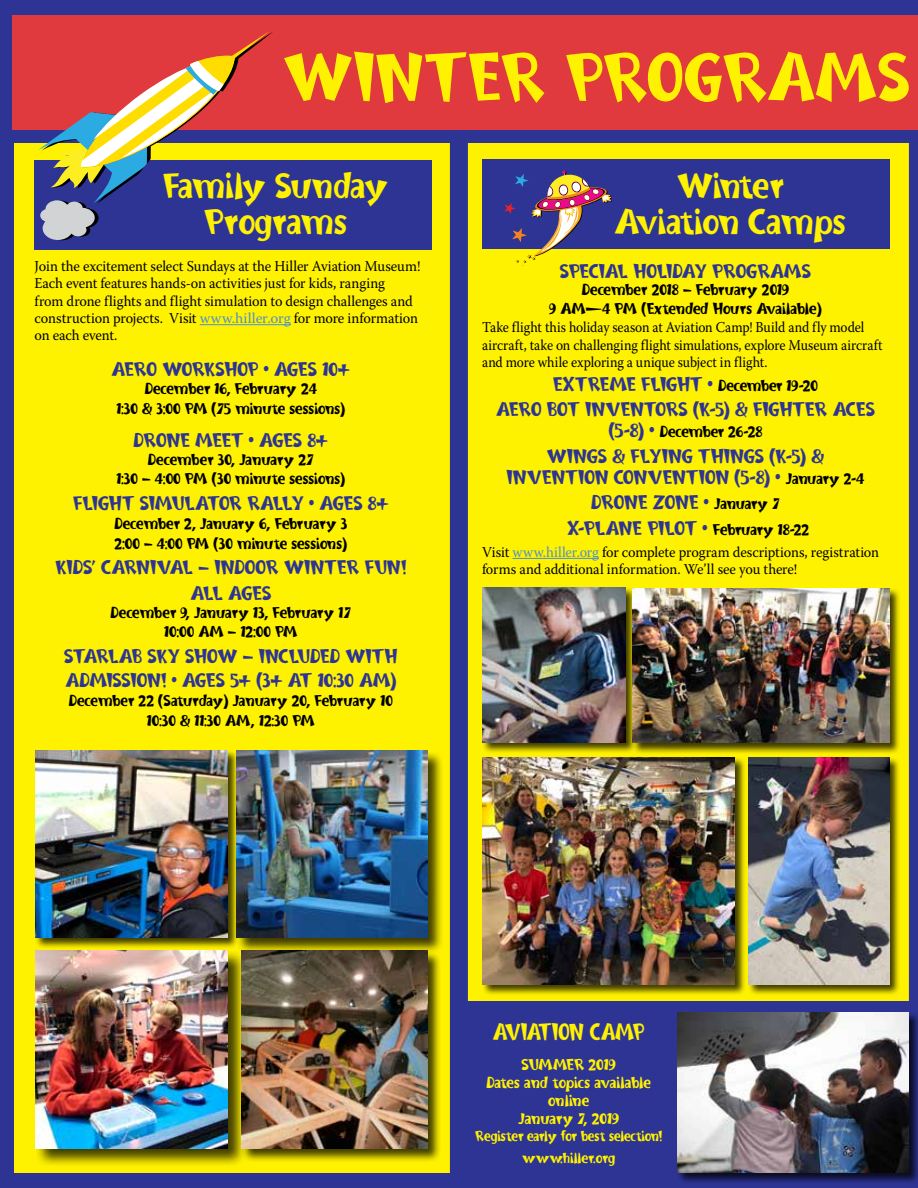
<style>
.page{position:relative;width:918px;height:1188px;background:#2d3494}
.page>*{position:absolute;margin:0;border:0;box-sizing:border-box;transform-origin:0 0}
.t1{font:78px "Burweed ICG";color:#fff200}
.t2{font:40.5px/36px "Burweed ICG";letter-spacing:-.01em;color:#fff200;text-align:center}
.t3{font:27px "Burweed ICG";letter-spacing:-.015em;color:#fff200;scale:.89 1}
.t4{font:22.5px/25.5px "Burweed ICG";letter-spacing:-.015em;color:#2d3494;text-align:center}
.t5{font:18px/19.5px "Burweed ICG";color:#000;text-align:center}
.t6{font:18px/18px "Burweed ICG";color:#fff200;text-align:center}
.t7{font:16.5px/22.5px "Burweed ICG";letter-spacing:-.01em;color:#fff200;text-align:center;scale:.96 1}
.t8{font:15px/17.2px "Warnock Pro";letter-spacing:-.005em;color:#000;scale:.95 1}
.t9{font:15px/17.2px "Warnock Pro";letter-spacing:-.005em;color:#000;scale:.9 1}
.s1{color:#5091cd}
.s2{font-size:18px;color:#000}
.s3{font-size:22.5px;color:#2d3494}
</style>
<div class="page">
<div style="left:12px;top:15px;width:906px;height:115px;background:#e03a3e"></div>
<div style="left:14px;top:143px;width:904px;height:1029px;background:#fff200"></div>
<div style="left:482px;top:159px;width:407px;height:90px;background:#2d3494"></div>
<hr style="left:512px;top:558px;width:87px;height:1px;background:#5091cd">
<div style="left:481px;top:587px;width:156px;height:167px;background:#000;opacity:.75"></div>
<img style="left:482px;top:587px;width:143px;height:155px">
<div style="left:748px;top:757px;width:152px;height:239px;background:#000;opacity:.75"></div>
<img style="left:748px;top:758px;width:141px;height:227px">
<div style="left:632px;top:588px;width:269px;height:167px;background:#000;opacity:.75"></div>
<img style="left:633px;top:588px;width:256px;height:155px">
<div style="left:481px;top:757px;width:265px;height:239px;background:#000;opacity:.75"></div>
<img style="left:482px;top:757px;width:252px;height:228px">
<div style="left:457px;top:1002px;width:461px;height:186px;background:#2d3494"></div>
<div style="left:909px;top:136px;width:9px;height:1052px;background:#2d3494"></div>
<div style="left:450px;top:136px;width:18px;height:1052px;background:#2d3494"></div>
<div style="left:35px;top:160px;width:397px;height:90px;background:#2d3494"></div>
<hr style="left:200px;top:324px;width:91px;height:1px;background:#5091cd">
<svg style="left:38px;top:31px;width:235px;height:210px"></svg>
<div style="left:677px;top:1012px;width:241px;height:172px;background:#000;opacity:.75"></div>
<img style="left:677px;top:1012px;width:232px;height:161px">
<svg style="left:504px;top:170px;width:108px;height:96px"></svg>
<div style="left:34px;top:950px;width:213px;height:218px;background:#000;opacity:.75"></div>
<img style="left:35px;top:951px;width:192px;height:197px">
<div style="left:241px;top:950px;width:201px;height:212px;background:#000;opacity:.75"></div>
<img style="left:242px;top:954px;width:185px;height:194px">
<div style="left:34px;top:750px;width:205px;height:200px;background:#000;opacity:.75"></div>
<img style="left:35px;top:751px;width:192px;height:187px">
<div style="left:236px;top:750px;width:208px;height:204px;background:#000;opacity:.75"></div>
<img style="left:236px;top:751px;width:191px;height:187px">
<h1 class="t1" style="left:283px;top:37px;width:629px">WINTER PROGRAMS</h1>
<h2 class="t2" style="left:163px;top:168px;width:227px">Family Sunday<br>Programs</h2>
<p class="t8" style="left:35px;top:257px;width:408px">Join the excitement select Sundays at the Hiller Aviation Museum!<br>Each event features hands-on activities just for kids, ranging<br>from drone flights and flight simulation to design challenges and construction projects. Visit <span class="s1">www.hiller.org</span> for more information on each event.</p>
<h3 class="t4" style="left:112px;top:357px;width:240px">AERO WORKSHOP • AGES 10+</h3>
<p class="t5" style="left:116px;top:379px;width:231px">December 16, February 24<br>1:30 &amp; 3:00 PM (75 minute sessions)</p>
<h3 class="t4" style="left:134px;top:427px;width:196px">DRONE MEET • AGES 8+</h3>
<p class="t5" style="left:116px;top:450px;width:231px">December 30, January 27<br>1:30 – 4:00 PM (30 minute sessions)</p>
<h3 class="t4" style="left:73px;top:490px;width:317px">FLIGHT SIMULATOR RALLY • AGES 8+</h3>
<p class="t5" style="left:114px;top:514px;width:235px;text-align:left">December 2, January 6, February 3<br>2:00 – 4:00 PM (30 minute sessions)</p>
<h3 class="t4" style="left:56px;top:555px;width:352px">KIDS’ CARNIVAL – INDOOR WINTER FUN!<br>ALL AGES</h3>
<p class="t5" style="left:111px;top:603px;width:242px">December 9, January 13, February 17<br>10:00 AM – 12:00 PM</p>
<h3 class="t4" style="left:64px;top:644px;width:335px;line-height:24px;text-align:left">STARLAB SKY SHOW – INCLUDED WITH<br>ADMISSION! • AGES 5+ (3+ AT 10:30 AM)</h3>
<p class="t5" style="left:69px;top:691px;width:326px">December 22 (Saturday) January 20, February 10<br>10:30 &amp; 11:30 AM, 12:30 PM</p>
<h2 class="t2" style="left:615px;top:168px;width:233px">Winter<br>Aviation Camps</h2>
<h3 class="t4" style="left:560px;top:258px;width:253px">SPECIAL HOLIDAY PROGRAMS</h3>
<p class="t5" style="left:549px;top:280px;width:274px;line-height:18.8px">December 2018 – February 2019<br>9 AM—4 PM (Extended Hours Available)</p>
<p class="t9" style="left:482px;top:318px;width:447px">Take flight this holiday season at Aviation Camp! Build and fly model aircraft, take on challenging flight simulations, explore Museum aircraft and more while exploring a unique subject in flight.</p>
<h3 class="t4" style="left:496px;top:371px;width:381px">EXTREME FLIGHT • <span class="s2">December 19-20<br></span>AERO BOT INVENTORS (K-5) &amp; FIGHTER ACES</h3>
<p class="t5" style="left:609px;top:422px;width:155px"><span class="s3">(5-8) •</span> December 26-28</p>
<h3 class="t4" style="left:507px;top:446px;width:360px;line-height:21px">WINGS &amp; FLYING THINGS (K-5) &amp;<br>INVENTION CONVENTION (5-8) • <span class="s2">January 2-4</span></h3>
<h3 class="t4" style="left:567px;top:490px;width:244px">DRONE ZONE • <span class="s2">January 7<br></span>X-PLANE PILOT • <span class="s2">February 18-22</span></h3>
<p class="t8" style="left:482px;top:543px;width:420px">Visit <span class="s1">www.hiller.org</span> for complete program descriptions, registration forms and additional information. We’ll see you there!</p>
<h3 class="t3" style="left:493px;top:1018px;width:172px">AVIATION CAMP</h3>
<p class="t6" style="left:486px;top:1056px;width:166px">SUMMER 2019<br>Dates and topics available online<br>January 7, 2019</p>
<p class="t7" style="left:475px;top:1125px;width:197px">Register early for best selection! www.hiller.org</p>
</div>
